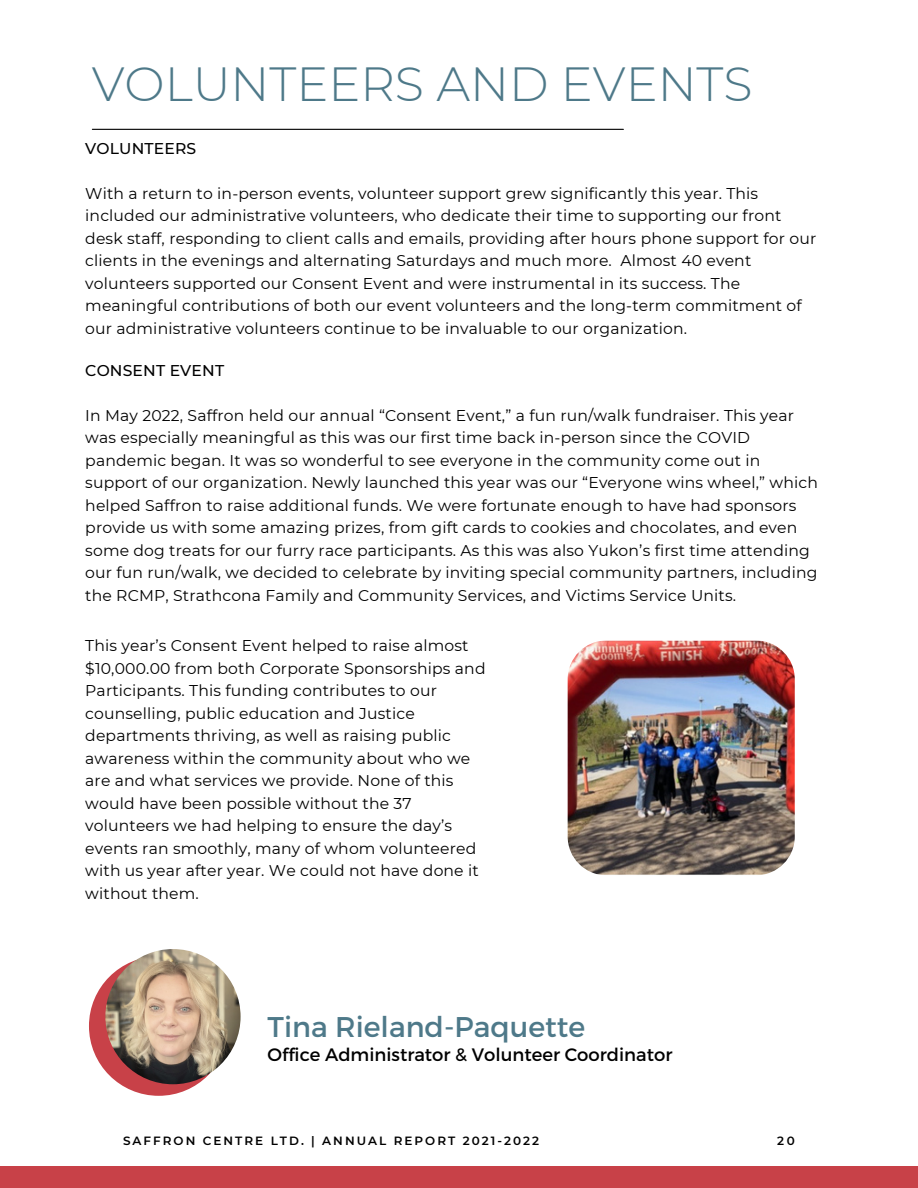
<style>
.page{position:relative;width:918px;height:1188px;background:#fff}
.page>*{position:absolute;margin:0;border:0;box-sizing:border-box;transform-origin:0 0}
.t1{font:300 47.85px "Montserrat";color:#4e7989}
.t2{font:28.5px "Montserrat";color:#4e7989}
.t3{font:18px "Montserrat";color:#000}
.t4{font:15.6px/22.5px "Montserrat";letter-spacing:.01em;color:#000}
.t5{font:500 15.6px "Montserrat";letter-spacing:.01em;color:#000}
.t6{font:600 12px "Montserrat";letter-spacing:.17em;color:#000}
</style>
<div class="page">
<div style="left:0;top:1166px;width:918px;height:22px;background:#c84148"></div>
<hr style="left:92px;top:129px;width:531px;height:1px;background:#000">
<img style="left:568px;top:641px;width:227px;height:234px;border-radius:39px">
<div style="left:89px;top:956px;width:139px;height:140px;background:#c84148;border-radius:50%"></div>
<img style="left:105px;top:949px;width:136px;height:135px;border-radius:50%">
<h1 class="t1" style="left:92px;top:54px;width:662px">VOLUNTEERS AND EVENTS</h1>
<p class="t5" style="left:85px;top:139px;width:112px">VOLUNTEERS</p>
<p class="t4" style="left:85px;top:182px;width:733px">With a return to in-person events, volunteer support grew significantly this year. This included our administrative volunteers, who dedicate their time to supporting our front desk staff, responding to client calls and emails, providing after hours phone support for our clients in the evenings and alternating Saturdays and much more. Almost 40 event volunteers supported our Consent Event and were instrumental in its success. The meaningful contributions of both our event volunteers and the long-term commitment of our administrative volunteers continue to be invaluable to our organization.</p>
<p class="t5" style="left:85px;top:361px;width:140px">CONSENT EVENT</p>
<p class="t4" style="left:85px;top:404px;width:734px">In May 2022, Saffron held our annual “Consent Event,” a fun run/walk fundraiser. This year was especially meaningful as this was our first time back in-person since the COVID pandemic began. It was so wonderful to see everyone in the community come out in support of our organization. Newly launched this year was our “Everyone wins wheel,” which helped Saffron to raise additional funds. We were fortunate enough to have had sponsors provide us with some amazing prizes, from gift cards to cookies and chocolates, and even some dog treats for our furry race participants. As this was also Yukon’s first time attending our fun run/walk, we decided to celebrate by inviting special community partners, including the RCMP, Strathcona Family and Community Services, and Victims Service Units.</p>
<p class="t4" style="left:85px;top:634px;width:402px">This year’s Consent Event helped to raise almost $10,000.00 from both Corporate Sponsorships and Participants. This funding contributes to our counselling, public education and Justice departments thriving, as well as raising public awareness within the community about who we are and what services we provide. None of this would have been possible without the 37 volunteers we had helping to ensure the day’s events ran smoothly, many of whom volunteered with us year after year. We could not have done it without them.</p>
<h2 class="t2" style="left:268px;top:1008px;width:319px">Tina Rieland-Paquette</h2>
<p class="t3" style="left:268px;top:1043px;width:406px">Office Administrator &amp; Volunteer Coordinator</p>
<p class="t6" style="left:123px;top:1133px;width:418px">SAFFRON CENTRE LTD. | ANNUAL REPORT 2021-2022</p>
<p class="t6" style="left:777px;top:1133px;width:19px">20</p>
</div>
